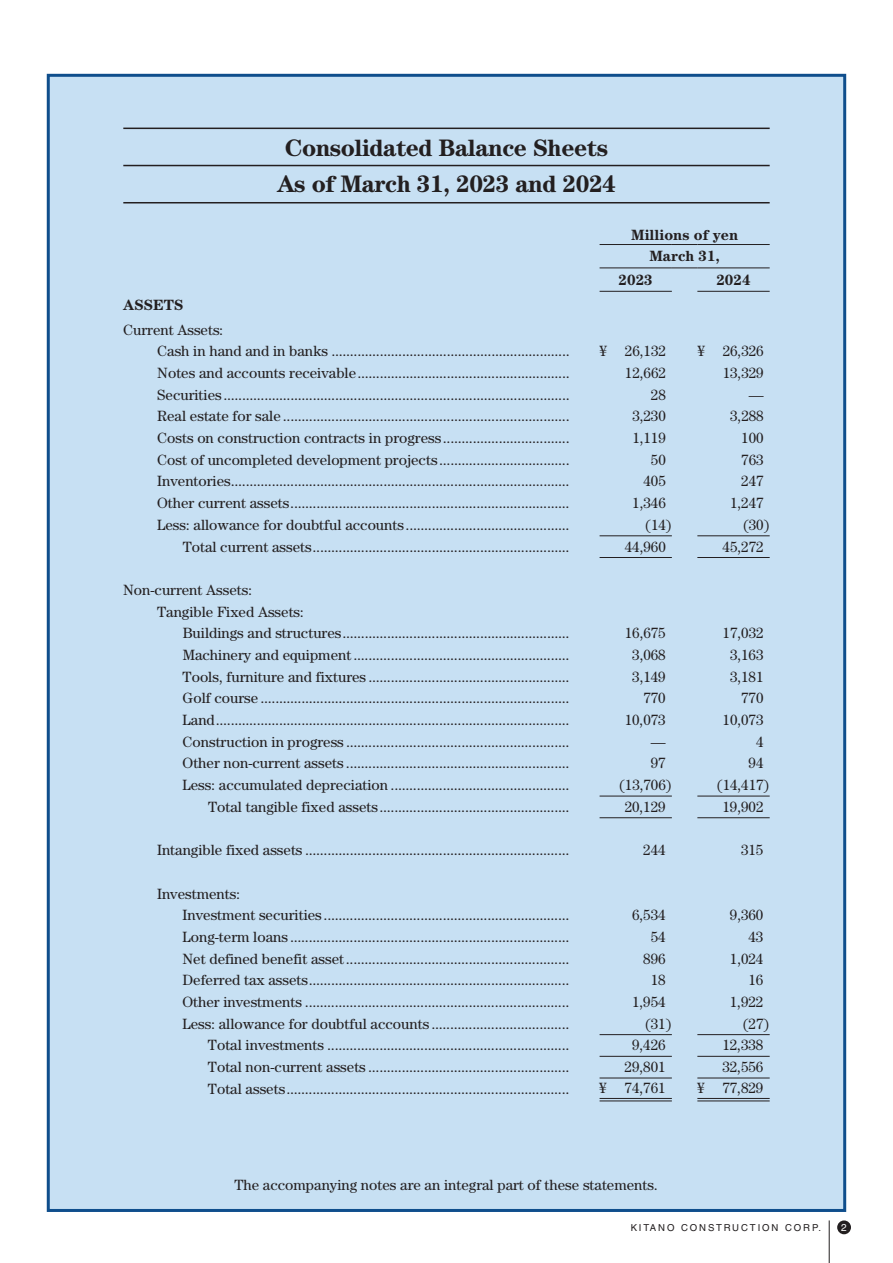
<style>
.page{position:relative;width:893px;height:1263px;background:#fff}
.page>*{position:absolute;margin:0;border:0;box-sizing:border-box;transform-origin:0 0}
.t1{font:700 23.85px/36.9px "Century Std";letter-spacing:-.02em;color:#231f20;text-align:center}
.t2{font:14.85px/21.8px "Century Std";color:#231f20}
.t3{font:700 14.85px/21.3px "Century Std";color:#231f20;text-align:center}
.t4{font:10.05px "Helvetica LT Std";color:#fff}
.t5{font:9.6px "Helvetica LT Std";letter-spacing:.2em;color:#231f20}
</style>
<div class="page">
<div style="left:47px;top:74px;width:799px;height:1138px;background:#c7e0f3;border:3px solid #0f4e8c"></div>
<div style="left:837px;top:1220px;width:14px;height:14px;background:#231f20;border-radius:50%"></div>
<hr style="left:829px;top:1220px;width:1px;height:43px;background:#231f20">
<hr style="left:123px;top:128px;width:647px;height:1px;background:#231f20">
<hr style="left:123px;top:165px;width:647px;height:1px;background:#231f20">
<hr style="left:123px;top:202px;width:647px;height:1px;background:#231f20">
<hr style="left:600px;top:244px;width:72px;height:1px;background:#231f20">
<svg style="left:672px;top:244px;width:25px;height:1px"></svg>
<hr style="left:697px;top:244px;width:73px;height:1px;background:#231f20">
<hr style="left:600px;top:535px;width:72px;height:1px;background:#231f20">
<hr style="left:697px;top:535px;width:73px;height:1px;background:#231f20">
<hr style="left:600px;top:557px;width:72px;height:1px;background:#231f20">
<hr style="left:697px;top:557px;width:73px;height:1px;background:#231f20">
<hr style="left:600px;top:796px;width:72px;height:1px;background:#231f20">
<hr style="left:697px;top:796px;width:73px;height:1px;background:#231f20">
<hr style="left:600px;top:817px;width:72px;height:1px;background:#231f20">
<hr style="left:697px;top:817px;width:73px;height:1px;background:#231f20">
<hr style="left:600px;top:1034px;width:72px;height:1px;background:#231f20">
<hr style="left:697px;top:1034px;width:73px;height:1px;background:#231f20">
<hr style="left:600px;top:1056px;width:72px;height:1px;background:#231f20">
<hr style="left:697px;top:1056px;width:73px;height:1px;background:#231f20">
<hr style="left:600px;top:1078px;width:72px;height:1px;background:#231f20">
<hr style="left:697px;top:1078px;width:73px;height:1px;background:#231f20">
<hr style="left:600px;top:1098px;width:72px;height:1px;background:#231f20">
<hr style="left:600px;top:1101px;width:72px;height:1px;background:#231f20">
<hr style="left:697px;top:1098px;width:73px;height:1px;background:#231f20">
<hr style="left:697px;top:1101px;width:73px;height:1px;background:#231f20">
<hr style="left:600px;top:268px;width:72px;height:1px;background:#231f20">
<svg style="left:672px;top:268px;width:25px;height:1px"></svg>
<hr style="left:697px;top:268px;width:73px;height:1px;background:#231f20">
<hr style="left:600px;top:291px;width:72px;height:1px;background:#231f20">
<hr style="left:697px;top:291px;width:73px;height:1px;background:#231f20">
<h1 class="t1" style="left:277px;top:129px;width:340px">Consolidated Balance Sheets<br>As of March 31, 2023 and 2024</h1>
<p class="t3" style="left:123px;top:294px;width:62px">ASSETS</p>
<p class="t2" style="left:157px;top:318px;width:414px;text-indent:-34px">Current Assets:<br>Cash in hand and in banks ................................................................</p>
<p class="t3" style="left:631px;top:224px;width:108px">Millions of yen<br>March 31,</p>
<p class="t3" style="left:619px;top:269px;width:36px">2023</p>
<p class="t3" style="left:716px;top:269px;width:36px">2024</p>
<p class="t2" style="left:600px;top:340px;width:68px">¥ 26,132</p>
<p class="t2" style="left:697px;top:340px;width:68px">¥ 26,326</p>
<p class="t2" style="left:157px;top:362px;width:414px">Notes and accounts receivable.........................................................</p>
<p class="t2" style="left:625px;top:362px;width:42px">12,662</p>
<p class="t2" style="left:723px;top:362px;width:42px">13,329</p>
<p class="t2" style="left:157px;top:383px;width:414px">Securities .............................................................................................</p>
<p class="t2" style="left:651px;top:383px;width:16px">28</p>
<p class="t2" style="left:749px;top:383px;width:16px">—</p>
<p class="t2" style="left:157px;top:405px;width:414px">Real estate for sale .............................................................................</p>
<p class="t2" style="left:632px;top:405px;width:35px">3,230</p>
<p class="t2" style="left:730px;top:405px;width:35px">3,288</p>
<p class="t2" style="left:157px;top:427px;width:414px">Costs on construction contracts in progress ..................................</p>
<p class="t2" style="left:632px;top:427px;width:35px">1,119</p>
<p class="t2" style="left:741px;top:427px;width:24px">100</p>
<p class="t2" style="left:157px;top:449px;width:414px">Cost of uncompleted development projects ...................................</p>
<p class="t2" style="left:651px;top:449px;width:16px">50</p>
<p class="t2" style="left:741px;top:449px;width:24px">763</p>
<p class="t2" style="left:157px;top:470px;width:414px">Inventories...........................................................................................</p>
<p class="t2" style="left:643px;top:470px;width:24px">405</p>
<p class="t2" style="left:741px;top:470px;width:24px">247</p>
<p class="t2" style="left:157px;top:492px;width:414px">Other current assets...........................................................................</p>
<p class="t2" style="left:632px;top:492px;width:35px">1,346</p>
<p class="t2" style="left:730px;top:492px;width:35px">1,247</p>
<p class="t2" style="left:157px;top:514px;width:414px">Less: allowance for doubtful accounts ............................................</p>
<p class="t2" style="left:645px;top:513px;width:28px">(14)</p>
<p class="t2" style="left:743px;top:513px;width:28px">(30)</p>
<p class="t2" style="left:183px;top:535px;width:388px">Total current assets.....................................................................</p>
<p class="t2" style="left:625px;top:535px;width:42px">44,960</p>
<p class="t2" style="left:723px;top:535px;width:42px">45,272</p>
<p class="t2" style="left:123px;top:579px;width:130px">Non-current Assets:</p>
<p class="t2" style="left:157px;top:600px;width:148px">Tangible Fixed Assets:</p>
<p class="t2" style="left:183px;top:622px;width:388px">Buildings and structures.............................................................</p>
<p class="t2" style="left:625px;top:622px;width:42px">16,675</p>
<p class="t2" style="left:723px;top:622px;width:42px">17,032</p>
<p class="t2" style="left:183px;top:644px;width:388px">Machinery and equipment ..........................................................</p>
<p class="t2" style="left:632px;top:644px;width:35px">3,068</p>
<p class="t2" style="left:730px;top:644px;width:35px">3,163</p>
<p class="t2" style="left:183px;top:665px;width:388px">Tools, furniture and fixtures ......................................................</p>
<p class="t2" style="left:632px;top:665px;width:35px">3,149</p>
<p class="t2" style="left:730px;top:665px;width:35px">3,181</p>
<p class="t2" style="left:183px;top:687px;width:388px">Golf course ...................................................................................</p>
<p class="t2" style="left:643px;top:687px;width:24px">770</p>
<p class="t2" style="left:741px;top:687px;width:24px">770</p>
<p class="t2" style="left:183px;top:709px;width:388px">Land...............................................................................................</p>
<p class="t2" style="left:625px;top:709px;width:42px">10,073</p>
<p class="t2" style="left:723px;top:709px;width:42px">10,073</p>
<p class="t2" style="left:183px;top:730px;width:388px">Construction in progress ............................................................</p>
<p class="t2" style="left:651px;top:730px;width:16px">—</p>
<p class="t2" style="left:756px;top:730px;width:9px">4</p>
<p class="t2" style="left:183px;top:752px;width:388px">Other non-current assets ............................................................</p>
<p class="t2" style="left:651px;top:752px;width:16px">97</p>
<p class="t2" style="left:749px;top:752px;width:16px">94</p>
<p class="t2" style="left:183px;top:774px;width:388px">Less: accumulated depreciation ................................................</p>
<p class="t2" style="left:619px;top:774px;width:54px">(13,706)</p>
<p class="t2" style="left:717px;top:774px;width:54px">(14,417)</p>
<p class="t2" style="left:208px;top:795px;width:363px">Total tangible fixed assets ...................................................</p>
<p class="t2" style="left:625px;top:795px;width:42px">20,129</p>
<p class="t2" style="left:722px;top:795px;width:42px">19,902</p>
<p class="t2" style="left:157px;top:839px;width:414px">Intangible fixed assets .......................................................................</p>
<p class="t2" style="left:643px;top:839px;width:24px">244</p>
<p class="t2" style="left:741px;top:839px;width:24px">315</p>
<p class="t2" style="left:183px;top:882px;width:388px;text-indent:-26px">Investments:<br>Investment securities ..................................................................</p>
<p class="t2" style="left:632px;top:904px;width:35px">6,534</p>
<p class="t2" style="left:730px;top:904px;width:35px">9,360</p>
<p class="t2" style="left:183px;top:926px;width:388px">Long-term loans ...........................................................................</p>
<p class="t2" style="left:651px;top:926px;width:16px">54</p>
<p class="t2" style="left:748px;top:926px;width:16px">43</p>
<p class="t2" style="left:183px;top:947px;width:388px">Net defined benefit asset............................................................</p>
<p class="t2" style="left:643px;top:947px;width:24px">896</p>
<p class="t2" style="left:730px;top:947px;width:35px">1,024</p>
<p class="t2" style="left:182px;top:969px;width:388px">Deferred tax assets......................................................................</p>
<p class="t2" style="left:651px;top:969px;width:16px">18</p>
<p class="t2" style="left:748px;top:969px;width:16px">16</p>
<p class="t2" style="left:182px;top:991px;width:388px">Other investments .......................................................................</p>
<p class="t2" style="left:632px;top:991px;width:35px">1,954</p>
<p class="t2" style="left:730px;top:991px;width:35px">1,922</p>
<p class="t2" style="left:182px;top:1012px;width:388px">Less: allowance for doubtful accounts .....................................</p>
<p class="t2" style="left:645px;top:1012px;width:28px">(31)</p>
<p class="t2" style="left:743px;top:1012px;width:28px">(27)</p>
<p class="t2" style="left:208px;top:1034px;width:363px">Total investments .................................................................</p>
<p class="t2" style="left:632px;top:1034px;width:35px">9,426</p>
<p class="t2" style="left:722px;top:1034px;width:42px">12,338</p>
<p class="t2" style="left:208px;top:1056px;width:363px">Total non-current assets ......................................................</p>
<p class="t2" style="left:625px;top:1056px;width:42px">29,801</p>
<p class="t2" style="left:722px;top:1056px;width:42px">32,556</p>
<p class="t2" style="left:208px;top:1077px;width:363px">Total assets............................................................................</p>
<p class="t2" style="left:599px;top:1077px;width:68px">¥ 74,761</p>
<p class="t2" style="left:697px;top:1077px;width:68px">¥ 77,829</p>
<p class="t2" style="left:234px;top:1174px;width:425px">The accompanying notes are an integral part of these statements.</p>
<p class="t5" style="left:631px;top:1221px;width:192px">KITANO CONSTRUCTION CORP.</p>
<p class="t4" style="left:841px;top:1221px;width:7px">2</p>
</div>
